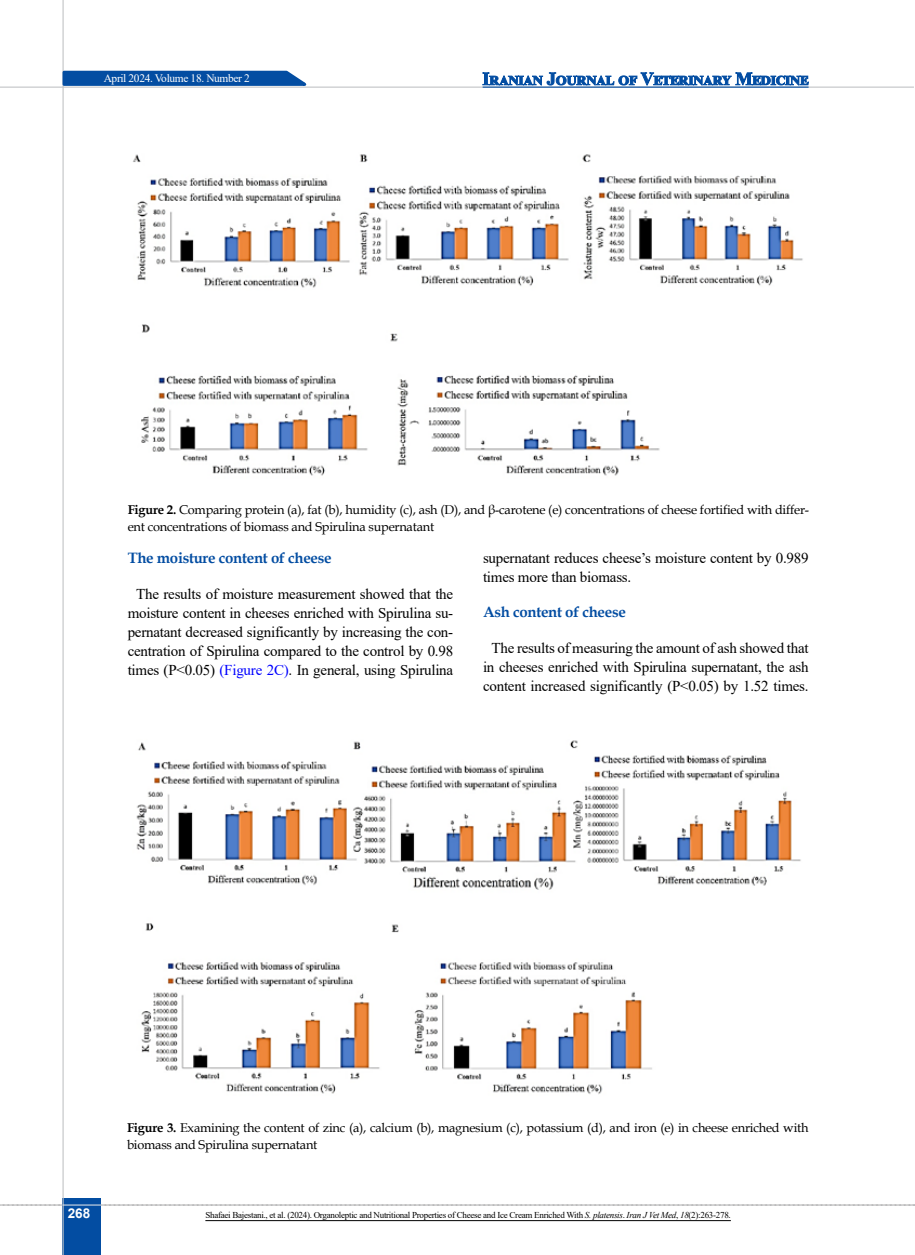
<style>
.page{position:relative;width:915px;height:1255px;background:#fff}
.page>*{position:absolute;margin:0;border:0;box-sizing:border-box;transform-origin:0 0}
.t1{font:15px/19px "Times New Roman";letter-spacing:-.015em;color:#000;text-align:center}
.t2{font:700 15px "Book Antiqua";letter-spacing:-.02em;color:#034da2}
.t3{font:700 13.5px "Arial";color:#fff}
.t4{font:12.75px/16.5px "Book Antiqua";letter-spacing:-.015em;color:#000}
.t5{font:11.4px "Times New Roman";letter-spacing:-.03em;color:#fff}
.t6{font:9px "Times New Roman";letter-spacing:-.03em;color:#000}
.s1{font-weight:700}
.s2{color:#00f}
.s3{font-style:italic}
</style>
<div class="page">
<svg style="left:0;top:1204px;width:915px;height:1px"></svg>
<div style="left:63px;top:1198px;width:38px;height:56px;background:#034da2"></div>
<hr style="left:62px;top:0;width:2px;height:1254px;background:#c2c4c6">
<hr style="left:63px;top:1204px;width:38px;height:1px;background:#ebebec">
<svg style="left:61px;top:69px;width:253px;height:18px;background:#3771b4"></svg>
<hr style="left:0;top:87px;width:913px;height:1px;background:#c2c4c6">
<svg style="left:482px;top:72px;width:326px;height:14px"></svg>
<hr style="left:482px;top:87px;width:326px;height:1px;background:#034da2">
<img style="left:133px;top:154px;width:670px;height:322px">
<img style="left:136px;top:740px;width:665px;height:354px">
<hr style="left:205px;top:1220px;width:525px;height:1px;background:#000">
<p class="t5" style="left:104px;top:70px;width:148px">April 2024. Volume 18. Number 2</p>
<p class="t4" style="left:128px;top:501px;width:682px"><span class="s1">Figure 2.</span> Comparing protein (a), fat (b), humidity (c), ash (D), and β-carotene (e) concentrations of cheese fortified with differ&shy;ent concentrations of biomass and Spirulina supernatant</p>
<p class="t2" style="left:128px;top:548px;width:205px">The moisture content of cheese</p>
<p class="t1" style="left:128px;top:584px;width:327px">The results of moisture measurement showed that the moisture content in cheeses enriched with Spirulina su&shy;pernatant decreased significantly by increasing the con&shy;centration of Spirulina compared to the control by 0.98 times (P&lt;0.05) <span class="s2">(Figure 2C)</span>. In general, using Spirulina</p>
<p class="t1" style="left:483px;top:547px;width:327px;text-align:left">supernatant reduces cheese’s moisture content by 0.989 times more than biomass.</p>
<p class="t2" style="left:483px;top:601px;width:144px">Ash content of cheese</p>
<p class="t1" style="left:483px;top:637px;width:327px">The results of measuring the amount of ash showed that in cheeses enriched with Spirulina supernatant, the ash content increased significantly (P&lt;0.05) by 1.52 times.</p>
<p class="t3" style="left:68px;top:1203px;width:24px">268</p>
<p class="t4" style="left:127px;top:1119px;width:682px"><span class="s1">Figure 3.</span> Examining the content of zinc (a), calcium (b), magnesium (c), potassium (d), and iron (e) in cheese enriched with biomass and Spirulina supernatant</p>
<p class="t6" style="left:205px;top:1208px;width:527px">Shafaei Bajestani., et al. (2024). Organoleptic and Nutritional Properties of Cheese and Ice Cream Enriched With <span class="s3">S. platensis</span>. <span class="s3">Iran J Vet Med</span>, <span class="s3">18</span>(2):263-278.</p>
</div>
